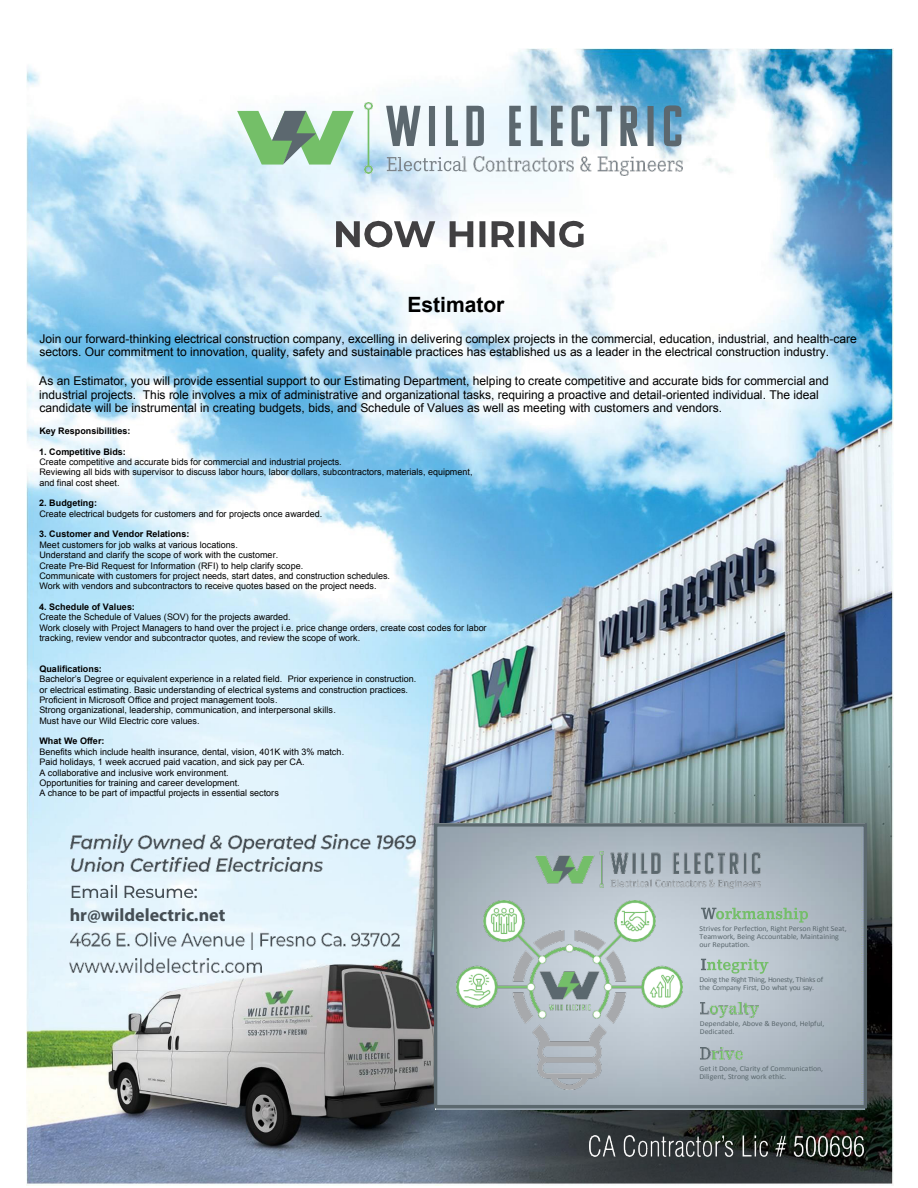
<style>
.page{position:relative;width:918px;height:1188px;background:#fff}
.page>*{position:absolute;margin:0;border:0;box-sizing:border-box;transform-origin:0 0}
.t1{font:700 21px "Arial";color:#000}
.t2{font:700 18px "Myriad Pro";color:#454e54}
.t3{font:12px/13.8px "Arial";letter-spacing:-.005em;color:#000}
.t4{font:9px/10.4px "Arial";color:#000}
.t5{font:700 9px "Arial";color:#000}
.t6{font:7.5px/8.2px "Calibri";color:#5b686e;scale:1.05 1}
.t7{font:7.5px/8.1px "Calibri";letter-spacing:-.025em;color:#5b686e;scale:1.05 1}
</style>
<div class="page">
<img style="left:26px;top:48px;width:867px;height:1138px">
<svg style="left:336px;top:221px;width:248px;height:27px"></svg>
<img style="left:71px;top:857px;width:252px;height:15px">
<img style="left:71px;top:835px;width:345px;height:18px">
<svg style="left:72px;top:885px;width:125px;height:13px;background:#b9c5cc"></svg>
<img style="left:70px;top:933px;width:330px;height:16px">
<img style="left:70px;top:959px;width:192px;height:13px">
<img style="left:589px;top:1136px;width:275px;height:21px">
<img style="left:437px;top:827px;width:427px;height:283px">
<svg style="left:701px;top:908px;width:107px;height:15px;background:#a2bead"></svg>
<svg style="left:701px;top:959px;width:68px;height:15px"></svg>
<img style="left:701px;top:1047px;width:42px;height:12px">
<img style="left:701px;top:1002px;width:57px;height:15px">
<img style="left:456px;top:901px;width:227px;height:188px">
<img style="left:536px;top:852px;width:225px;height:37px">
<svg style="left:387px;top:157px;width:75px;height:14px"></svg>
<img style="left:463px;top:157px;width:219px;height:18px">
<svg style="left:386px;top:106px;width:35px;height:40px"></svg>
<div style="left:429px;top:106px;width:6px;height:40px;background:#5c686f"></div>
<svg style="left:446px;top:105px;width:192px;height:41px;background:#afbcc3"></svg>
<div style="left:648px;top:106px;width:6px;height:40px;background:#5c686f"></div>
<svg style="left:664px;top:105px;width:17px;height:41px"></svg>
<hr style="left:368px;top:109px;width:1px;height:58px;background:#74bf68">
<svg style="left:365px;top:165px;width:7px;height:8px"></svg>
<svg style="left:365px;top:102px;width:7px;height:8px"></svg>
<svg style="left:237px;top:111px;width:117px;height:54px;background:#9ac6a0"></svg>
<div style="left:434px;top:823px;width:433px;height:285px;border:3px solid #5b686e"></div>
<h1 class="t1" style="left:407px;top:291px;width:98px">Estimator</h1>
<p class="t3" style="left:39px;top:332px;width:819px">Join our forward-thinking electrical construction company, excelling in delivering complex projects in the commercial, education, industrial, and health-care sectors. Our commitment to innovation, quality, safety and sustainable practices has established us as a leader in the electrical construction industry.</p>
<p class="t3" style="left:39px;top:374px;width:791px">As an Estimator, you will provide essential support to our Estimating Department, helping to create competitive and accurate bids for commercial and industrial projects. This role involves a mix of administrative and organizational tasks, requiring a proactive and detail-oriented individual. The ideal candidate will be instrumental in creating budgets, bids, and Schedule of Values as well as meeting with customers and vendors.</p>
<p class="t5" style="left:39px;top:425px;width:93px">Key Responsibilities:</p>
<p class="t5" style="left:39px;top:445px;width:88px">1. Competitive Bids:</p>
<p class="t4" style="left:39px;top:457px;width:435px">Create competitive and accurate bids for commercial and industrial projects.<br>Reviewing all bids with supervisor to discuss labor hours, labor dollars, subcontractors, materials, equipment, and final cost sheet.</p>
<p class="t5" style="left:39px;top:497px;width:59px">2. Budgeting:</p>
<p class="t4" style="left:39px;top:508px;width:284px">Create electrical budgets for customers and for projects once awarded.</p>
<p class="t5" style="left:39px;top:528px;width:152px">3. Customer and Vendor Relations:</p>
<p class="t4" style="left:39px;top:540px;width:352px">Meet customers for job walks at various locations.<br>Understand and clarify the scope of work with the customer.<br>Create Pre-Bid Request for Information (RFI) to help clarify scope.<br>Communicate with customers for project needs, start dates, and construction schedules.<br>Work with vendors and subcontractors to receive quotes based on the project needs.</p>
<p class="t5" style="left:39px;top:601px;width:97px">4. Schedule of Values:</p>
<p class="t4" style="left:39px;top:612px;width:449px">Create the Schedule of Values (SOV) for the projects awarded.<br>Work closely with Project Managers to hand over the project i.e. price change orders, create cost codes for labor tracking, review vendor and subcontractor quotes, and review the scope of work.</p>
<p class="t5" style="left:39px;top:663px;width:64px">Qualifications:</p>
<p class="t4" style="left:39px;top:674px;width:378px">Bachelor’s Degree or equivalent experience in a related field. Prior experience in construction. or electrical estimating. Basic understanding of electrical systems and construction practices.<br>Proficient in Microsoft Office and project management tools.<br>Strong organizational, leadership, communication, and interpersonal skills.<br>Must have our Wild Electric core values.</p>
<p class="t5" style="left:39px;top:735px;width:67px">What We Offer:</p>
<p class="t4" style="left:39px;top:747px;width:307px">Benefits which include health insurance, dental, vision, 401K with 3% match.<br>Paid holidays, 1 week accrued paid vacation, and sick pay per CA.<br>A collaborative and inclusive work environment.<br>Opportunities for training and career development.<br>A chance to be part of impactful projects in essential sectors</p>
<h2 class="t2" style="left:70px;top:903px;width:157px">hr@wildelectric.net</h2>
<p class="t6" style="left:699px;top:924px;width:142px">Strives for Perfection, Right Person Right Seat,<br>Teamwork, Being Accountable, Maintaining our Reputation.</p>
<p class="t7" style="left:699px;top:975px;width:120px">Doing the Right Thing, Honesty, Thinks of the Company First, Do what you say.</p>
<p class="t6" style="left:700px;top:1019px;width:120px">Dependable, Above &amp; Beyond, Helpful,<br>Dedicated.</p>
<p class="t6" style="left:699px;top:1064px;width:119px">Get it Done, Clarity of Communication,<br>Diligent, Strong work ethic.</p>
</div>
